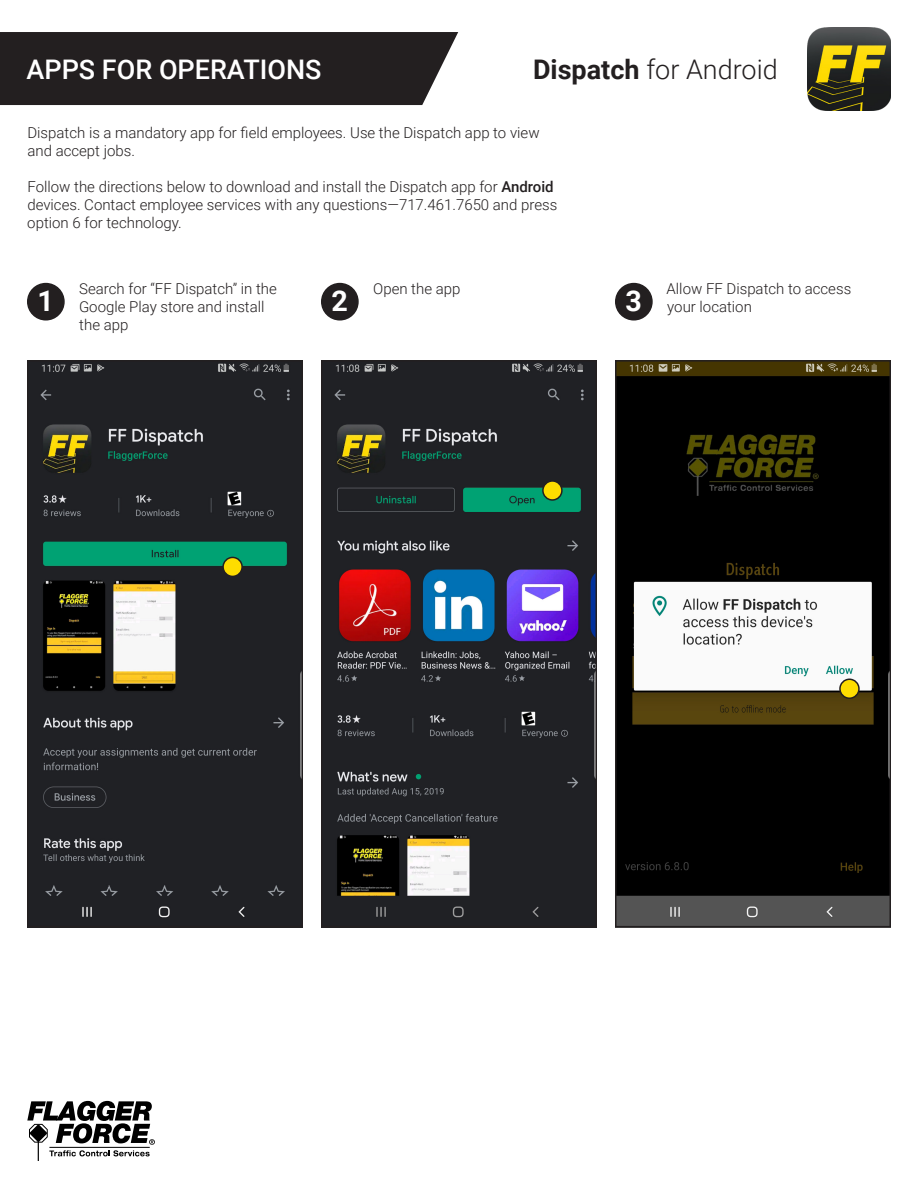
<style>
.page{position:relative;width:918px;height:1188px;background:#fff}
.page>*{position:absolute;margin:0;border:0;box-sizing:border-box;transform-origin:0 0}
.t1{font:700 28.65px "Roboto";color:#fff}
.t2{font:300 27px "Roboto";color:#231f20}
.t3{font:500 27px "Roboto";color:#fff}
.t4{font:300 15px/18px "Roboto";color:#231f20}
.s1{font-weight:700}
.s2{font-weight:500}
</style>
<div class="page">
<div style="left:0;top:32px;width:458px;height:73px;background:#231f20"></div>
<img style="left:30px;top:363px;width:270px;height:561px">
<div style="left:27px;top:360px;width:276px;height:567px;border:2px solid #231f20"></div>
<img style="left:324px;top:363px;width:270px;height:561px">
<div style="left:321px;top:360px;width:276px;height:567px;border:2px solid #231f20"></div>
<img style="left:618px;top:363px;width:270px;height:561px">
<div style="left:615px;top:360px;width:276px;height:567px;border:2px solid #231f20"></div>
<svg style="left:27px;top:1101px;width:128px;height:60px"></svg>
<img style="left:808px;top:27px;width:83px;height:83px">
<div style="left:28px;top:284px;width:36px;height:36px;background:#231f20;border-radius:50%"></div>
<div style="left:27px;top:283px;width:38px;height:38px;border:2px solid #231f20;border-radius:50%"></div>
<div style="left:322px;top:284px;width:36px;height:36px;background:#231f20;border-radius:50%"></div>
<div style="left:321px;top:283px;width:38px;height:38px;border:2px solid #231f20;border-radius:50%"></div>
<div style="left:616px;top:284px;width:36px;height:36px;background:#231f20;border-radius:50%"></div>
<div style="left:615px;top:283px;width:38px;height:38px;border:2px solid #231f20;border-radius:50%"></div>
<div style="left:223px;top:557px;width:19px;height:19px;background:#fedd00;border-radius:50%"></div>
<div style="left:222px;top:557px;width:21px;height:20px;border:2px solid #231f20;border-radius:50%"></div>
<div style="left:543px;top:481px;width:19px;height:19px;background:#fedd00;border-radius:50%"></div>
<div style="left:542px;top:480px;width:21px;height:21px;border:2px solid #231f20;border-radius:50%"></div>
<div style="left:840px;top:679px;width:19px;height:19px;background:#fedd00;border-radius:50%"></div>
<div style="left:839px;top:679px;width:21px;height:20px;border:2px solid #231f20;border-radius:50%"></div>
<p class="t3" style="left:26px;top:50px;width:297px">APPS FOR OPERATIONS</p>
<p class="t2" style="left:533px;top:50px;width:246px"><span class="s1">Dispatch</span> for Android</p>
<p class="t4" style="left:27px;top:123px;width:514px">Dispatch is a mandatory app for field employees. Use the Dispatch app to view and accept jobs.</p>
<p class="t4" style="left:27px;top:177px;width:532px">Follow the directions below to download and install the Dispatch app for <span class="s2">Android </span>devices. Contact employee services with any questions—717.461.7650 and press option 6 for technology.</p>
<p class="t4" style="left:79px;top:279px;width:199px">Search for “FF Dispatch” in the<br>Google Play store and install the app</p>
<p class="t4" style="left:373px;top:279px;width:89px">Open the app</p>
<p class="t4" style="left:667px;top:279px;width:186px">Allow FF Dispatch to access</p>
<p class="t1" style="left:38px;top:281px;width:18px">1</p>
<p class="t1" style="left:332px;top:281px;width:18px">2</p>
<p class="t1" style="left:626px;top:281px;width:18px">3</p>
<p class="t4" style="left:667px;top:297px;width:86px">your location</p>
</div>
